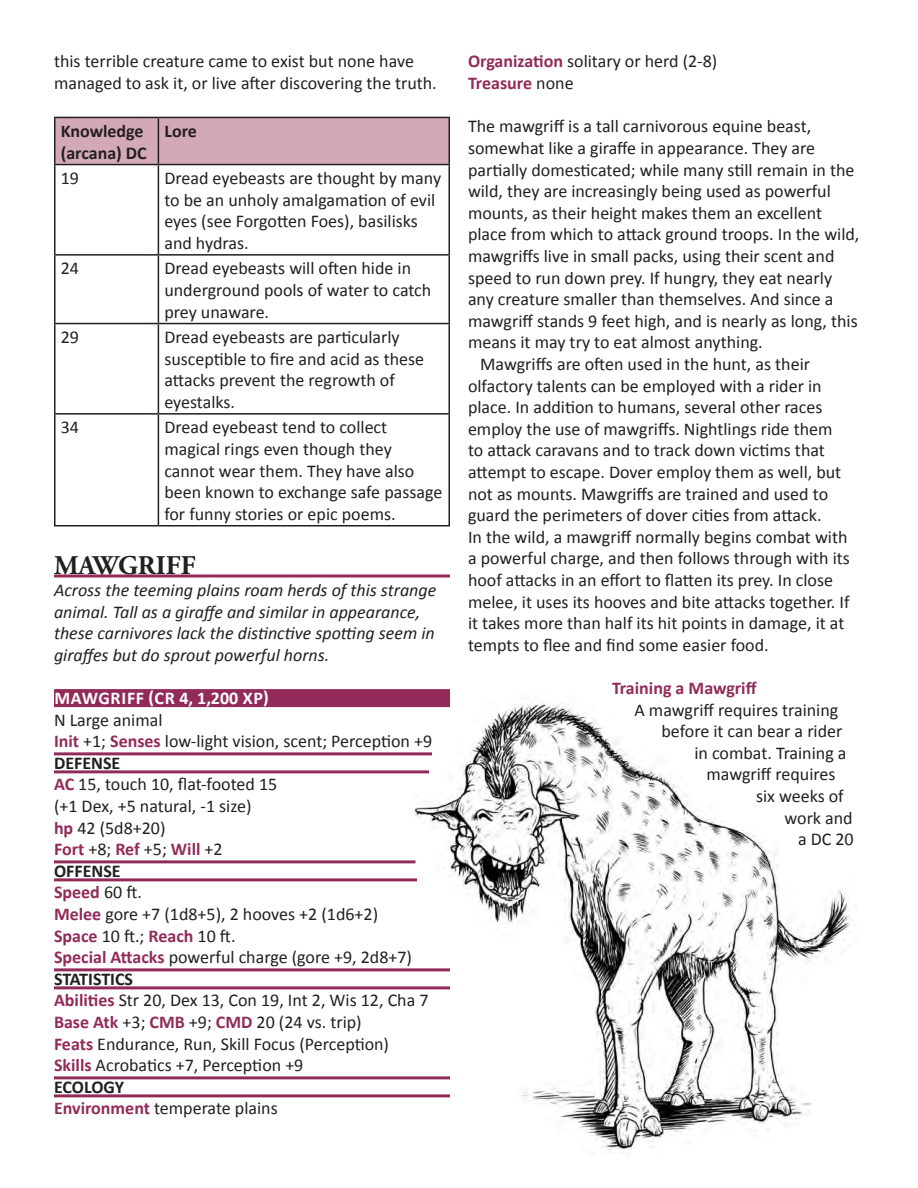
<style>
.page{position:relative;width:918px;height:1188px;background:#fff}
.page>*{position:absolute;margin:0;border:0;box-sizing:border-box;transform-origin:0 0}
.Monster_Title{font:700 27px "Adobe Garamond Pro";color:#231f20}
.t1{font:18px/21.6px "Calibri";color:#231f20}
.t2{font:italic 18px/21.6px "Calibri";color:#231f20}
.t3{font:700 18px "Calibri";color:#922b5a}
.Double_Bar{font:700 18px/21.6px "Calibri";color:#231f20}
.Title_Bar{font:700 18px "Calibri";letter-spacing:.04em;color:#fff}
.s1{font-weight:700;color:#922b5a}
.s2{font-weight:400;color:#231f20}
</style>
<div class="page">
<hr style="left:54px;top:574px;width:396px;height:3px;background:#922b5a">
<div style="left:54px;top:689px;width:396px;height:18px;background:#922b5a"></div>
<hr style="left:54px;top:752px;width:378px;height:3px;background:#922b5a">
<hr style="left:54px;top:770px;width:375px;height:3px;background:#922b5a">
<hr style="left:54px;top:860px;width:362px;height:3px;background:#922b5a">
<hr style="left:54px;top:878px;width:363px;height:3px;background:#922b5a">
<hr style="left:54px;top:968px;width:396px;height:3px;background:#922b5a">
<hr style="left:54px;top:986px;width:396px;height:3px;background:#922b5a">
<hr style="left:54px;top:1076px;width:396px;height:3px;background:#922b5a">
<hr style="left:54px;top:1094px;width:396px;height:3px;background:#922b5a">
<div style="left:56px;top:118px;width:392px;height:46px;background:#d3a8b7"></div>
<hr style="left:54px;top:117px;width:104px;height:1px;background:#231f20">
<hr style="left:54px;top:118px;width:2px;height:46px;background:#231f20">
<hr style="left:158px;top:117px;width:292px;height:1px;background:#231f20">
<hr style="left:158px;top:118px;width:1px;height:46px;background:#231f20">
<hr style="left:448px;top:118px;width:2px;height:46px;background:#231f20">
<hr style="left:54px;top:164px;width:104px;height:1px;background:#231f20">
<hr style="left:54px;top:165px;width:2px;height:89px;background:#231f20">
<hr style="left:158px;top:164px;width:292px;height:1px;background:#231f20">
<hr style="left:158px;top:165px;width:1px;height:89px;background:#231f20">
<hr style="left:448px;top:165px;width:2px;height:89px;background:#231f20">
<hr style="left:54px;top:254px;width:104px;height:2px;background:#231f20">
<hr style="left:54px;top:256px;width:2px;height:67px;background:#231f20">
<hr style="left:158px;top:254px;width:292px;height:2px;background:#231f20">
<hr style="left:158px;top:256px;width:1px;height:67px;background:#231f20">
<hr style="left:448px;top:256px;width:2px;height:67px;background:#231f20">
<hr style="left:54px;top:323px;width:104px;height:1px;background:#231f20">
<hr style="left:54px;top:324px;width:2px;height:89px;background:#231f20">
<hr style="left:158px;top:323px;width:292px;height:1px;background:#231f20">
<hr style="left:158px;top:324px;width:1px;height:89px;background:#231f20">
<hr style="left:448px;top:324px;width:2px;height:89px;background:#231f20">
<hr style="left:54px;top:413px;width:104px;height:2px;background:#231f20">
<hr style="left:54px;top:415px;width:2px;height:110px;background:#231f20">
<hr style="left:158px;top:413px;width:292px;height:2px;background:#231f20">
<hr style="left:158px;top:415px;width:1px;height:110px;background:#231f20">
<hr style="left:448px;top:415px;width:2px;height:110px;background:#231f20">
<hr style="left:54px;top:525px;width:104px;height:1px;background:#231f20">
<hr style="left:158px;top:525px;width:292px;height:1px;background:#231f20">
<img style="left:410px;top:689px;width:411px;height:464px">
<p class="t1" style="left:54px;top:51px;width:384px">this terrible creature came to exist but none have managed to ask it, or live after discovering the truth.</p>
<p class="Double_Bar" style="left:61px;top:120px;width:88px">Knowledge (arcana) DC</p>
<p class="Double_Bar" style="left:164px;top:120px;width:34px">Lore</p>
<p class="t1" style="left:61px;top:167px;width:20px">19</p>
<p class="t1" style="left:164px;top:167px;width:278px">Dread eyebeasts are thought by many to be an unholy amalgamation of evil eyes (see Forgotten Foes), basilisks and hydras.</p>
<p class="t1" style="left:61px;top:258px;width:20px">24</p>
<p class="t1" style="left:164px;top:258px;width:268px">Dread eyebeasts will often hide in underground pools of water to catch prey unaware.</p>
<p class="t1" style="left:61px;top:326px;width:20px">29</p>
<p class="t1" style="left:164px;top:326px;width:261px">Dread eyebeasts are particularly susceptible to fire and acid as these attacks prevent the regrowth of eyestalks.</p>
<p class="t1" style="left:61px;top:417px;width:20px">34</p>
<p class="t1" style="left:164px;top:417px;width:280px">Dread eyebeast tend to collect magical rings even though they cannot wear them. They have also been known to exchange safe passage for funny stories or epic poems.</p>
<p class="Monster_Title" style="left:54px;top:550px;width:143px">MAWGRIFF</p>
<p class="t2" style="left:54px;top:579px;width:384px">Across the teeming plains roam herds of this strange animal. Tall as a giraffe and similar in appearance, these carnivores lack the distinctive spotting seem in giraffes but do sprout powerful horns.</p>
<p class="Title_Bar" style="left:54px;top:687px;width:216px">MAWGRIFF (CR 4, 1,200 XP)</p>
<p class="t1" style="left:54px;top:709px;width:110px">N Large animal</p>
<p class="t1" style="left:54px;top:731px;width:380px"><span class="s1">Init</span> +1; <span class="s1">Senses</span> low-light vision, scent; Perception +9</p>
<p class="Double_Bar" style="left:54px;top:752px;width:68px">DEFENSE</p>
<p class="t1" style="left:54px;top:774px;width:225px"><span class="s1">AC</span> 15, touch 10, flat-footed 15</p>
<p class="t1" style="left:54px;top:795px;width:199px">(+1 Dex, +5 natural, -1 size)</p>
<p class="t1" style="left:54px;top:817px;width:113px"><span class="s1">hp</span> 42 (5d8+20)</p>
<p class="t3" style="left:54px;top:838px;width:170px">Fort <span class="s2">+8;</span> Ref <span class="s2">+5;</span> Will <span class="s2">+2</span></p>
<p class="Double_Bar" style="left:54px;top:860px;width:68px">OFFENSE</p>
<p class="t3" style="left:54px;top:881px;width:89px">Speed <span class="s2">60 ft.</span></p>
<p class="t1" style="left:54px;top:903px;width:326px"><span class="s1">Melee</span> gore +7 (1d8+5), 2 hooves +2 (1d6+2)</p>
<p class="t1" style="left:54px;top:925px;width:183px"><span class="s1">Space</span> 10 ft.; <span class="s1">Reach</span> 10 ft.</p>
<p class="t1" style="left:54px;top:947px;width:360px"><span class="s1">Special Attacks</span> powerful charge (gore +9, 2d8+7)</p>
<p class="Double_Bar" style="left:54px;top:968px;width:81px">STATISTICS</p>
<p class="t1" style="left:54px;top:990px;width:376px"><span class="s1">Abilities</span> Str 20, Dex 13, Con 19, Int 2, Wis 12, Cha 7</p>
<p class="t1" style="left:54px;top:1011px;width:309px"><span class="s1">Base Atk</span> +3; <span class="s1">CMB</span> +9; <span class="s1">CMD</span> 20 (24 vs. trip)</p>
<p class="t1" style="left:54px;top:1033px;width:337px"><span class="s1">Feats</span> Endurance, Run, Skill Focus (Perception)</p>
<p class="t1" style="left:54px;top:1055px;width:251px"><span class="s1">Skills</span> Acrobatics +7, Perception +9</p>
<p class="Double_Bar" style="left:54px;top:1076px;width:72px">ECOLOGY</p>
<p class="t1" style="left:54px;top:1098px;width:225px"><span class="s1">Environment</span> temperate plains</p>
<p class="t1" style="left:468px;top:51px;width:251px"><span class="s1">Organization</span> solitary or herd (2-8)</p>
<p class="t3" style="left:468px;top:72px;width:107px">Treasure <span class="s2">none</span></p>
<p class="t1" style="left:468px;top:116px;width:393px">The mawgriff is a tall carnivorous equine beast, somewhat like a giraffe in appearance. They are partially domesticated; while many still remain in the wild, they are increasingly being used as powerful mounts, as their height makes them an excellent place from which to attack ground troops. In the wild, mawgriffs live in small packs, using their scent and speed to run down prey. If hungry, they eat nearly any creature smaller than themselves. And since a mawgriff stands 9 feet high, and is nearly as long, this means it may try to eat almost anything.</p>
<p class="t1" style="left:468px;top:353px;width:375px;text-indent:12px">Mawgriffs are often used in the hunt, as their olfactory talents can be employed with a rider in place. In addition to humans, several other races employ the use of mawgriffs. Nightlings ride them to attack caravans and to track down victims that attempt to escape. Dover employ them as well, but not as mounts. Mawgriffs are trained and used to guard the perimeters of dover cities from attack.</p>
<p class="t1" style="left:468px;top:526px;width:384px">In the wild, a mawgriff normally begins combat with a powerful charge, and then follows through with its hoof attacks in an effort to flatten its prey. In close melee, it uses its hooves and bite attacks together. If it takes more than half its hit points in damage, it at tempts to flee and find some easier food.</p>
<p class="t3" style="left:612px;top:676px;width:146px">Training a Mawgriff</p>
<p class="t1" style="left:634px;top:699px;width:205px">A mawgriff requires training</p>
<p class="t1" style="left:662px;top:720px;width:182px">before it can bear a rider</p>
<p class="t1" style="left:694px;top:742px;width:154px">in combat. Training a</p>
<p class="t1" style="left:706px;top:764px;width:131px">mawgriff requires</p>
<p class="t1" style="left:756px;top:785px;width:89px">six weeks of</p>
<p class="t1" style="left:784px;top:807px;width:70px">work and</p>
<p class="t1" style="left:798px;top:828px;width:57px">a DC 20</p>
</div>
